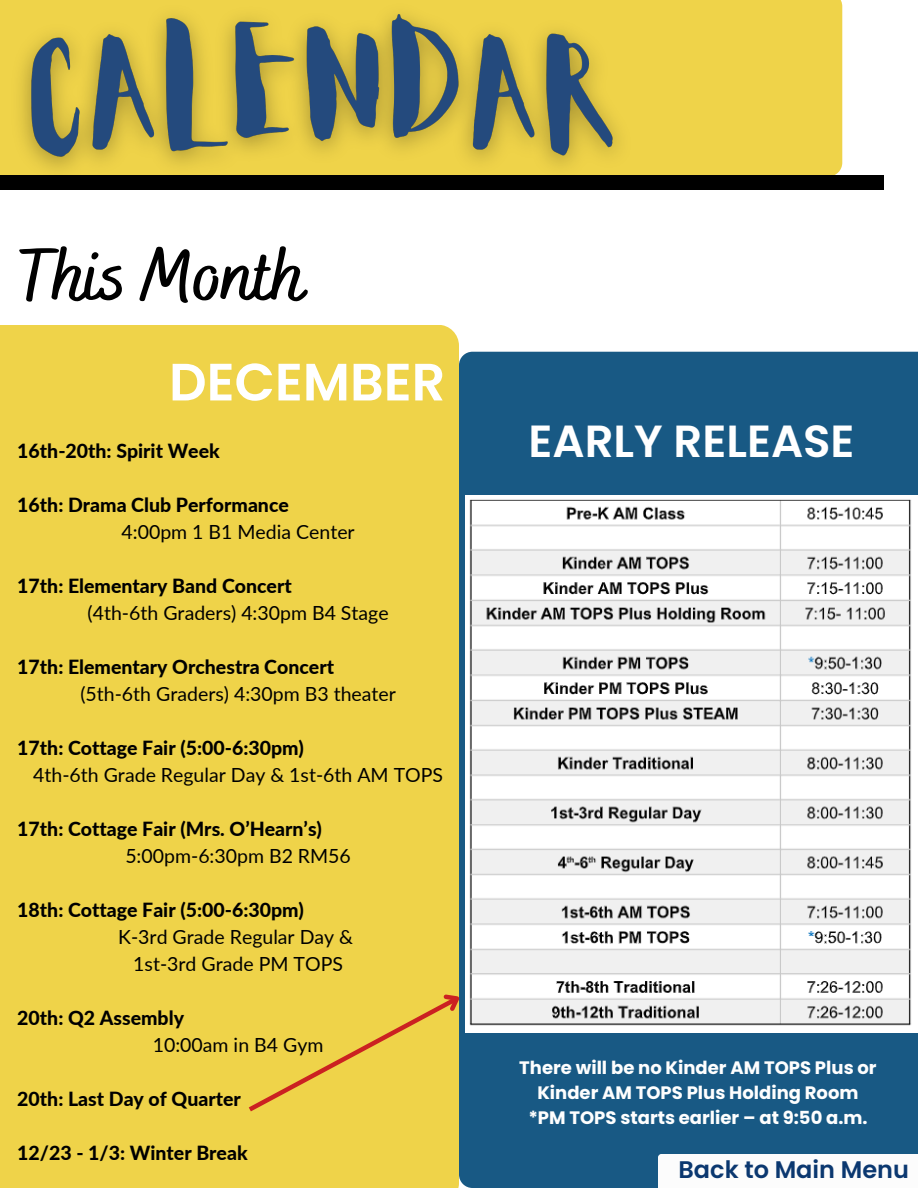
<style>
.page{position:relative;width:918px;height:1188px;background:#fff}
.page>*{position:absolute;margin:0;border:0;box-sizing:border-box;transform-origin:0 0}
.t1{font:700 75px "Bakerie Smooth";color:#000}
.t2{font:600 52.5px "Poppins";color:#fff}
.t3{font:600 45px "Poppins";color:#fff}
.t4{font:600 24px "Poppins";color:#0b3870}
.t5{font:800 19.5px "Lato";color:#000}
.t6{font:19.5px "Lato";color:#000}
.t7{font:700 18px/24.8px "Poppins";color:#fefefe;text-align:center}
</style>
<div class="page">
<div style="left:459px;top:352px;width:459px;height:836px;background:#185984"></div>
<div style="left:0;top:325px;width:459px;height:863px;background:#efd349"></div>
<div style="left:647px;top:0;width:195px;height:175px;background:#efd349"></div>
<div style="left:0;top:175px;width:883px;height:15px;background:#000"></div>
<div style="left:658px;top:1154px;width:260px;height:34px;background:#fcfcfc"></div>
<img style="left:0;top:0;width:647px;height:175px">
<img style="left:465px;top:496px;width:453px;height:537px">
<svg style="left:244px;top:983px;width:226px;height:133px;background:#e5c74b"></svg>
<p class="t1" style="left:19px;top:231px;width:287px">This Month</p>
<h6 class="t2" style="left:169px;top:345px;width:278px">DECEMBER</h6>
<p class="t5" style="left:17px;top:439px;width:204px">16th-20th: Spirit Week</p>
<p class="t5" style="left:17px;top:493px;width:273px">16th: Drama Club Performance</p>
<p class="t6" style="left:122px;top:520px;width:235px">4:00pm 1 B1 Media Center</p>
<p class="t5" style="left:17px;top:574px;width:276px">17th: Elementary Band Concert</p>
<p class="t6" style="left:88px;top:601px;width:303px">(4th-6th Graders) 4:30pm B4 Stage</p>
<p class="t5" style="left:17px;top:655px;width:318px">17th: Elementary Orchestra Concert</p>
<p class="t6" style="left:80px;top:682px;width:317px">(5th-6th Graders) 4:30pm B3 theater</p>
<p class="t5" style="left:17px;top:736px;width:288px">17th: Cottage Fair (5:00-6:30pm)</p>
<p class="t6" style="left:33px;top:763px;width:411px">4th-6th Grade Regular Day &amp; 1st-6th AM TOPS</p>
<p class="t5" style="left:17px;top:817px;width:306px">17th: Cottage Fair (Mrs. O’Hearn’s)</p>
<p class="t6" style="left:125px;top:844px;width:227px">5:00pm-6:30pm B2 RM56</p>
<p class="t5" style="left:17px;top:898px;width:288px">18th: Cottage Fair (5:00-6:30pm)</p>
<p class="t6" style="left:118px;top:925px;width:237px">K-3rd Grade Regular Day &amp;</p>
<p class="t6" style="left:133px;top:952px;width:211px">1st-3rd Grade PM TOPS</p>
<p class="t5" style="left:17px;top:1006px;width:168px">20th: Q2 Assembly</p>
<h6 class="t6" style="left:153px;top:1033px;width:172px">10:00am in B4 Gym</h6>
<h6 class="t5" style="left:17px;top:1087px;width:225px">20th: Last Day of Quarter</h6>
<h4 class="t5" style="left:17px;top:1141px;width:232px">12/23 - 1/3: Winter Break</h4>
<h5 class="t3" style="left:529px;top:410px;width:327px">EARLY RELEASE</h5>
<h5 class="t7" style="left:519px;top:1055px;width:359px">There will be no Kinder AM TOPS Plus or<br>Kinder AM TOPS Plus Holding Room *PM TOPS starts earlier – at 9:50 a.m.</h5>
<h3 class="t4" style="left:679px;top:1153px;width:232px">Back to Main Menu</h3>
</div>
